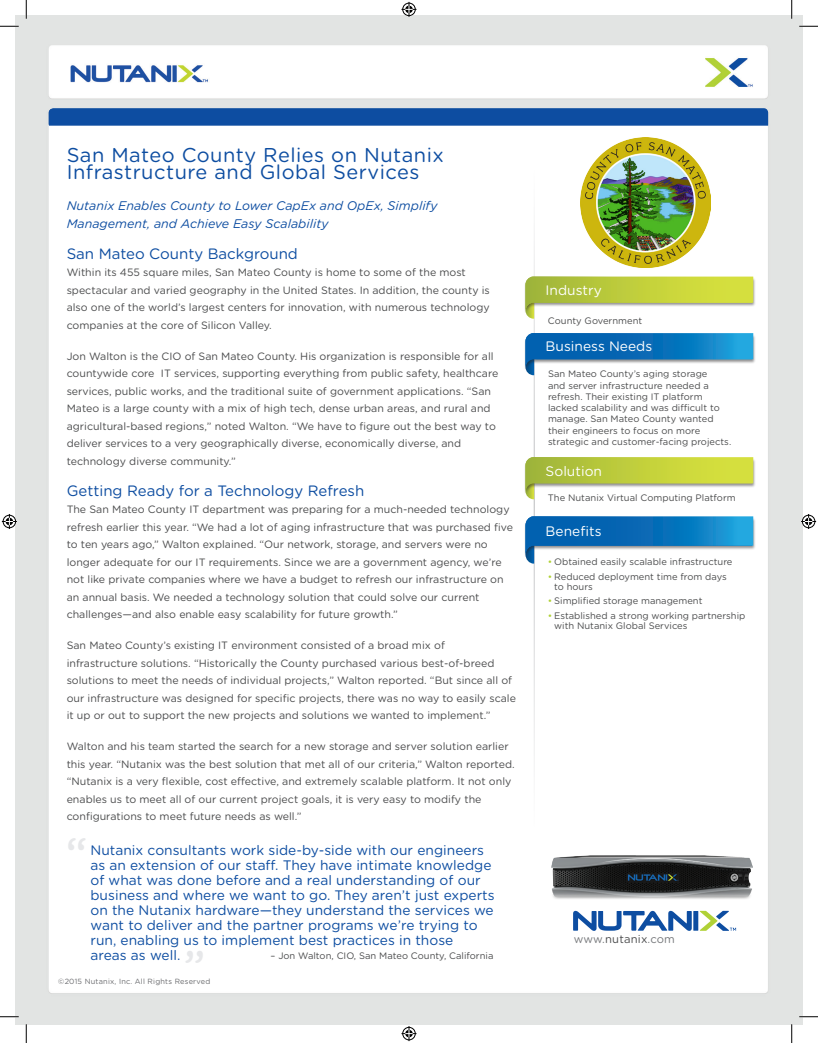
<style>
.page{position:relative;width:818px;height:1043px;background:#fff}
.page>*{position:absolute;margin:0;border:0;box-sizing:border-box;transform-origin:0 0}
.Section_Header_-_BLU{font:500 42.5px "Gotham Rounded";color:#e6e7e9}
.QUOTE_-_text{font:500 42.5px "Gotham Rounded";color:#e6e7e9}
.TitleSub{font:20px/17.5px "Gotham Rounded";letter-spacing:.025em;color:#0d4da1}
.WhiteText{font:15px "Gotham Rounded";color:#0d4da1}
.TitleSub-2{font:15px "Gotham Rounded";color:#0d4da1}
.Section_Header_-_BLU-2{font:13.75px/15px "Gotham Rounded";color:#0d4da1}
.SIDEBAR_-_Bullet_Poi{font:13.75px "Gotham Rounded";color:#fff}
.TitleSub-3{font:italic 12.5px/17.5px "Gotham Rounded";color:#0d4da1}
.Sidebar_Bullets{font:11.25px "Gotham Rounded";letter-spacing:.015em;color:#76787b}
.WhiteText-2{font:10.62px/17.5px "Gotham Rounded";color:#4b4c4d}
.TitleSub-4{font:10.62px/17.5px "Gotham Rounded";color:#4b4c4d}
.SIDEBAR_-_Bullet_Poi-2{font:9.38px/11.2px "Gotham Rounded";color:#4b4c4d}
.Section_Header_-_BLU-3{font:9.38px "Gotham Rounded";color:#4b4c4d}
.BodyTextBeforeBullet{font:7.5px "Gotham Rounded";color:#6c6d70}
.s1{color:#b0d235}
.s2{color:#4b4c4d}
</style>
<div class="page">
<img style="left:16px;top:15px;width:786px;height:1009px">
<svg style="left:49px;top:108px;width:719px;height:18px;background:#1351a3"></svg>
<hr style="left:533px;top:159px;width:2px;height:667px;background:#c7c8ca">
<svg style="left:525px;top:457px;width:228px;height:42px"></svg>
<svg style="left:525px;top:276px;width:228px;height:43px"></svg>
<svg style="left:525px;top:516px;width:228px;height:47px"></svg>
<svg style="left:525px;top:333px;width:228px;height:42px"></svg>
<img style="left:550px;top:855px;width:202px;height:48px">
<svg style="left:573px;top:910px;width:118px;height:20px"></svg>
<div style="left:693px;top:911px;width:5px;height:19px;background:#0d4da1"></div>
<svg style="left:699px;top:910px;width:37px;height:20px"></svg>
<img style="left:580px;top:137px;width:130px;height:130px">
<svg style="left:0;top:25px;width:19px;height:2px"></svg>
<svg style="left:799px;top:25px;width:19px;height:2px"></svg>
<svg style="left:0;top:1015px;width:19px;height:2px"></svg>
<svg style="left:799px;top:1015px;width:19px;height:2px"></svg>
<svg style="left:25px;top:0;width:2px;height:19px"></svg>
<svg style="left:25px;top:1024px;width:2px;height:18px"></svg>
<svg style="left:790px;top:0;width:2px;height:19px"></svg>
<svg style="left:790px;top:1024px;width:2px;height:18px"></svg>
<svg style="left:401px;top:2px;width:15px;height:15px"></svg>
<svg style="left:401px;top:1026px;width:15px;height:15px"></svg>
<svg style="left:2px;top:514px;width:15px;height:15px"></svg>
<svg style="left:801px;top:514px;width:15px;height:15px"></svg>
<p class="TitleSub" style="left:67px;top:145px;width:378px">San Mateo County Relies on Nutanix<br>Infrastructure and Global Services</p>
<p class="TitleSub-3" style="left:67px;top:196px;width:372px">Nutanix Enables County to Lower CapEx and OpEx, Simplify<br>Management, and Achieve Easy Scalability</p>
<p class="TitleSub-2" style="left:67px;top:243px;width:233px">San Mateo County Background</p>
<p class="TitleSub-4" style="left:67px;top:263px;width:424px">Within its 455 square miles, San Mateo County is home to some of the most spectacular and varied geography in the United States. In addition, the county is also one of the world’s largest centers for innovation, with numerous technology companies at the core of Silicon Valley.</p>
<p class="TitleSub-4" style="left:67px;top:347px;width:433px">Jon Walton is the CIO of San Mateo County. His organization is responsible for all countywide core IT services, supporting everything from public safety, healthcare services, public works, and the traditional suite of government applications. “San Mateo is a large county with a mix of high tech, dense urban areas, and rural and agricultural-based regions,” noted Walton. “We have to figure out the best way to deliver services to a very geographically diverse, economically diverse, and technology diverse community.”</p>
<p class="WhiteText" style="left:67px;top:480px;width:299px">Getting Ready for a Technology Refresh</p>
<p class="WhiteText-2" style="left:67px;top:500px;width:448px">The San Mateo County IT department was preparing for a much-needed technology refresh earlier this year. “We had a lot of aging infrastructure that was purchased five to ten years ago,” Walton explained. “Our network, storage, and servers were no longer adequate for our IT requirements. Since we are a government agency, we’re not like private companies where we have a budget to refresh our infrastructure on an annual basis. We needed a technology solution that could solve our current challenges—and also enable easy scalability for future growth.”</p>
<p class="WhiteText-2" style="left:67px;top:636px;width:451px">San Mateo County’s existing IT environment consisted of a broad mix of infrastructure solutions. “Historically the County purchased various best-of-breed solutions to meet the needs of individual projects,” Walton reported. “But since all of our infrastructure was designed for specific projects, there was no way to easily scale it up or out to support the new projects and solutions we wanted to implement.”</p>
<p class="WhiteText-2" style="left:67px;top:737px;width:449px">Walton and his team started the search for a new storage and server solution earlier this year. “Nutanix was the best solution that met all of our criteria,” Walton reported. “Nutanix is a very flexible, cost effective, and extremely scalable platform. It not only enables us to meet all of our current project goals, it is very easy to modify the configurations to meet future needs as well.”</p>
<p class="Section_Header_-_BLU" style="left:66px;top:822px;width:23px">“</p>
<p class="Section_Header_-_BLU-2" style="left:90px;top:842px;width:406px">Nutanix consultants work side-by-side with our engineers as an extension of our staff. They have intimate knowledge of what was done before and a real understanding of our business and where we want to go. They aren’t just experts on the Nutanix hardware—they understand the services we want to deliver and the partner programs we’re trying to run, enabling us to implement best practices in those<br>areas as well.</p>
<p class="QUOTE_-_text" style="left:205px;top:978px;width:23px;rotate:-180deg">“</p>
<p class="Section_Header_-_BLU-3" style="left:270px;top:948px;width:224px">– Jon Walton, CIO, San Mateo County, California</p>
<p class="BodyTextBeforeBullet" style="left:58px;top:975px;width:154px">©2015 Nutanix, Inc. All Rights Reserved</p>
<p class="SIDEBAR_-_Bullet_Poi" style="left:545px;top:281px;width:58px">Industry</p>
<p class="SIDEBAR_-_Bullet_Poi-2" style="left:548px;top:314px;width:96px">County Government</p>
<p class="SIDEBAR_-_Bullet_Poi" style="left:545px;top:337px;width:108px">Business Needs</p>
<p class="SIDEBAR_-_Bullet_Poi-2" style="left:548px;top:368px;width:185px">San Mateo County’s aging storage<br>and server infrastructure needed a refresh. Their existing IT platform lacked scalability and was difficult to manage. San Mateo County wanted their engineers to focus on more strategic and customer-facing projects.</p>
<p class="SIDEBAR_-_Bullet_Poi" style="left:545px;top:461px;width:58px">Solution</p>
<p class="SIDEBAR_-_Bullet_Poi-2" style="left:548px;top:491px;width:189px">The Nutanix Virtual Computing Platform</p>
<p class="SIDEBAR_-_Bullet_Poi" style="left:545px;top:521px;width:57px">Benefits</p>
<p class="SIDEBAR_-_Bullet_Poi-2" style="left:548px;top:556px;width:186px"><span class="s1">•</span> Obtained easily scalable infrastructure</p>
<p class="SIDEBAR_-_Bullet_Poi-2" style="left:554px;top:571px;width:174px;line-height:10px;text-indent:-6px"><span class="s1">•</span> Reduced deployment time from days to hours</p>
<p class="SIDEBAR_-_Bullet_Poi-2" style="left:548px;top:595px;width:156px"><span class="s1">•</span> Simplified storage management</p>
<p class="SIDEBAR_-_Bullet_Poi-2" style="left:554px;top:610px;width:193px;line-height:10px;text-indent:-6px"><span class="s1">•</span> Established a strong working partnership with Nutanix Global Services</p>
<p class="Sidebar_Bullets" style="left:573px;top:931px;width:103px">www.<span class="s2">nutanix</span>.com</p>
</div>
